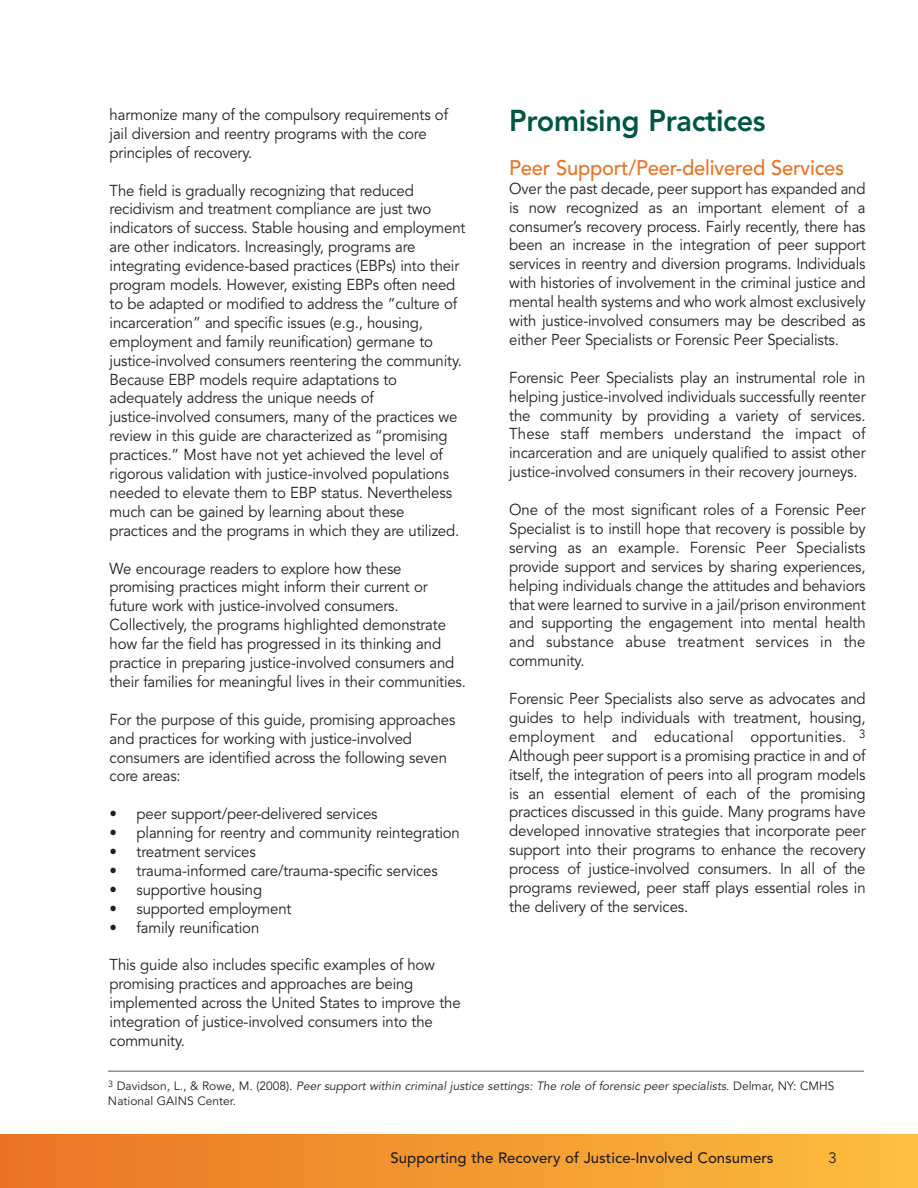
<style>
.page{position:relative;width:918px;height:1188px;background:#fff}
.page>*{position:absolute;margin:0;border:0;box-sizing:border-box;transform-origin:0 0}
.t1{font:800 30px "Avenir";letter-spacing:-.01em;color:#005644;scale:.96 1}
.t2{font:500 21px "Avenir";letter-spacing:-.01em;color:#ea7426;scale:.96 1}
.t3{font:15.75px/18.9px "Avenir";letter-spacing:-.01em;color:#231f20;scale:.95 1}
.t4{font:500 15px "Avenir";color:#231f20}
.t5{font:15px "Avenir";color:#231f20}
.t6{font:12px/15px "Avenir";color:#231f20}
</style>
<div class="page">
<div style="left:0;top:1134px;width:918px;height:54px;background:linear-gradient(to right,#e97325,#fcbe3f)"></div>
<hr style="left:0;top:1134px;width:1px;height:54px;background:#ea7426">
<hr style="left:108px;top:1071px;width:756px;height:1px;background:#58595b">
<p class="t3" style="left:110px;top:107px;width:358px">harmonize many of the compulsory requirements of jail diversion and reentry programs with the core principles of recovery.</p>
<p class="t3" style="left:110px;top:182px;width:376px">The field is gradually recognizing that reduced recidivism and treatment compliance are just two indicators of success. Stable housing and employment are other indicators. Increasingly, programs are integrating evidence-based practices (EBPs) into their program models. However, existing EBPs often need to be adapted or modified to address the “culture of incarceration” and specific issues (e.g., housing, employment and family reunification) germane to justice-involved consumers reentering the community.<br>Because EBP models require adaptations to adequately address the unique needs of justice-involved consumers, many of the practices we review in this guide are characterized as “promising practices.” Most have not yet achieved the level of rigorous validation with justice-involved populations needed to elevate them to EBP status. Nevertheless much can be gained by learning about these practices and the programs in which they are utilized.</p>
<p class="t3" style="left:110px;top:560px;width:377px">We encourage readers to explore how these promising practices might inform their current or future work with justice-involved consumers.<br>Collectively, the programs highlighted demonstrate how far the field has progressed in its thinking and practice in preparing justice-involved consumers and their families for meaningful lives in their communities.</p>
<p class="t3" style="left:110px;top:712px;width:365px">For the purpose of this guide, promising approaches and practices for working with justice-involved consumers are identified across the following seven core areas:</p>
<p class="t3" style="left:110px;top:806px;width:284px">• peer support/peer-delivered services</p>
<p class="t3" style="left:110px;top:825px;width:370px">• planning for reentry and community reintegration</p>
<p class="t3" style="left:110px;top:844px;width:155px">• treatment services</p>
<p class="t3" style="left:110px;top:863px;width:347px">• trauma-informed care/trauma-specific services</p>
<p class="t3" style="left:110px;top:882px;width:162px">• supportive housing</p>
<p class="t3" style="left:110px;top:901px;width:193px">• supported employment</p>
<p class="t3" style="left:110px;top:919px;width:159px">• family reunification</p>
<p class="t3" style="left:110px;top:957px;width:371px">This guide also includes specific examples of how promising practices and approaches are being implemented across the United States to improve the integration of justice-involved consumers into the community.</p>
<h1 class="t1" style="left:509px;top:108px;width:269px">Promising Practices</h1>
<h2 class="t2" style="left:509px;top:159px;width:350px">Peer Support/Peer-delivered Services</h2>
<p class="t3" style="left:509px;top:181px;width:377px;text-align:justify">Over the past decade, peer support has expanded and is now recognized as an important element of a consumer’s recovery process. Fairly recently, there has been an increase in the integration of peer support services in reentry and diversion programs. Individuals with histories of involvement in the criminal justice and mental health systems and who work almost exclusively with justice-involved consumers may be described as either Peer Specialists or Forensic Peer Specialists.</p>
<p class="t3" style="left:509px;top:370px;width:377px;text-align:justify">Forensic Peer Specialists play an instrumental role in helping justice-involved individuals successfully reenter the community by providing a variety of services.<br>These staff members understand the impact of incarceration and are uniquely qualified to assist other justice-involved consumers in their recovery journeys.</p>
<p class="t3" style="left:509px;top:502px;width:377px;text-align:justify">One of the most significant roles of a Forensic Peer Specialist is to instill hope that recovery is possible by serving as an example. Forensic Peer Specialists provide support and services by sharing experiences, helping individuals change the attitudes and behaviors that were learned to survive in a jail/prison environment and supporting the engagement into mental health and substance abuse treatment services in the community.</p>
<p class="t3" style="left:509px;top:691px;width:377px;text-align:justify">Forensic Peer Specialists also serve as advocates and guides to help individuals with treatment, housing, employment and educational opportunities. <sup>3<br></sup>Although peer support is a promising practice in and of itself, the integration of peers into all program models is an essential element of each of the promising practices discussed in this guide. Many programs have developed innovative strategies that incorporate peer support into their programs to enhance the recovery process of justice-involved consumers. In all of the programs reviewed, peer staff plays essential roles in the delivery of the services.</p>
<p class="t6" style="left:108px;top:1080px;width:728px"><sup>3</sup> Davidson, L., &amp; Rowe, M. (2008). Peer support within criminal justice settings: The role of forensic peer specialists. Delmar, NY: CMHS<br>National GAINS Center.</p>
<p class="t4" style="left:391px;top:1152px;width:384px">Supporting the Recovery of Justice-Involved Consumers</p>
<p class="t5" style="left:829px;top:1152px;width:10px">3</p>
</div>
